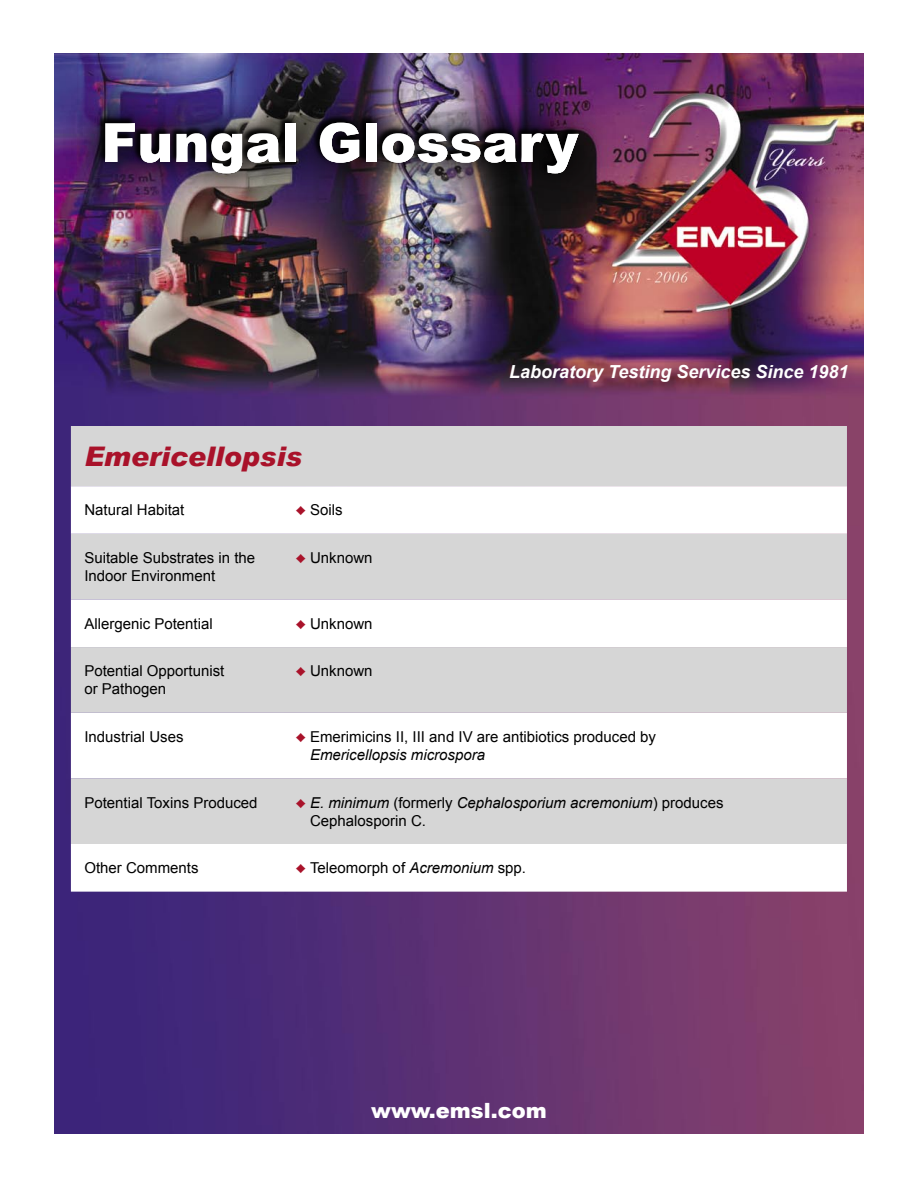
<style>
.page{position:relative;width:918px;height:1188px;background:#fff}
.page>*{position:absolute;margin:0;border:0;box-sizing:border-box;transform-origin:0 0}
.t1{font:900 54px "Arial";color:#fff}
.t2{font:italic 900 27px "Arial";color:#a9122a}
.t3{font:900 21px "Arial";color:#fff}
.t4{font:italic 700 18px "Arial";color:#fff}
.Paragraph_Style_1{font:15px "Arial";color:#000}
.Paragraph_Style_1-2{font:italic 15px "Arial";color:#000}
.s1{color:#a9122a}
.s2{font-style:normal;color:#a9122a}
.s3{font-style:normal}
.s4{font-style:italic}
</style>
<div class="page">
<img style="left:54px;top:53px;width:810px;height:1080px">
<img style="left:63px;top:81px;width:553px;height:133px">
<div style="left:97px;top:113px;width:483px;height:63px;background:#000;opacity:.75"></div>
<div style="left:71px;top:426px;width:776px;height:173px;background:#d6d6d6"></div>
<svg style="left:71px;top:486px;width:776px;height:48px"></svg>
<svg style="left:71px;top:599px;width:776px;height:293px"></svg>
<p class="t1" style="left:101px;top:103px;width:479px">Fungal Glossary</p>
<p class="t2" style="left:84px;top:440px;width:219px">Emericellopsis</p>
<p class="Paragraph_Style_1" style="left:84px;top:500px;width:102px">Natural Habitat</p>
<p class="Paragraph_Style_1" style="left:296px;top:500px;width:49px"><span class="s1">♦</span> Soils</p>
<p class="Paragraph_Style_1" style="left:84px;top:548px;width:172px">Suitable Substrates in the</p>
<p class="Paragraph_Style_1" style="left:84px;top:566px;width:132px">Indoor Environment</p>
<p class="Paragraph_Style_1" style="left:296px;top:548px;width:79px"><span class="s1">♦</span> Unknown</p>
<p class="Paragraph_Style_1" style="left:84px;top:614px;width:130px">Allergenic Potential</p>
<p class="Paragraph_Style_1" style="left:296px;top:614px;width:79px"><span class="s1">♦</span> Unknown</p>
<p class="Paragraph_Style_1" style="left:84px;top:661px;width:142px">Potential Opportunist</p>
<p class="Paragraph_Style_1" style="left:84px;top:679px;width:83px">or Pathogen</p>
<p class="Paragraph_Style_1" style="left:296px;top:661px;width:79px"><span class="s1">♦</span> Unknown</p>
<p class="t4" style="left:509px;top:359px;width:341px">Laboratory Testing Services Since 1981</p>
<p class="Paragraph_Style_1" style="left:84px;top:727px;width:101px">Industrial Uses</p>
<p class="Paragraph_Style_1" style="left:296px;top:727px;width:362px"><span class="s1">♦</span> Emerimicins II, III and IV are antibiotics produced by</p>
<p class="Paragraph_Style_1-2" style="left:310px;top:745px;width:177px">Emericellopsis microspora</p>
<p class="Paragraph_Style_1" style="left:84px;top:793px;width:175px">Potential Toxins Produced</p>
<p class="Paragraph_Style_1-2" style="left:296px;top:792px;width:430px"><span class="s2">♦</span> E. minimum <span class="s3">(formerly</span> Cephalosporium acremonium<span class="s3">) produces</span></p>
<p class="Paragraph_Style_1" style="left:310px;top:811px;width:117px">Cephalosporin C.</p>
<p class="Paragraph_Style_1" style="left:84px;top:858px;width:116px">Other Comments</p>
<p class="Paragraph_Style_1" style="left:296px;top:858px;width:232px"><span class="s1">♦</span> Teleomorph of <span class="s4">Acremonium</span> spp.</p>
<p class="t3" style="left:371px;top:1095px;width:177px">www.emsl.com</p>
</div>
